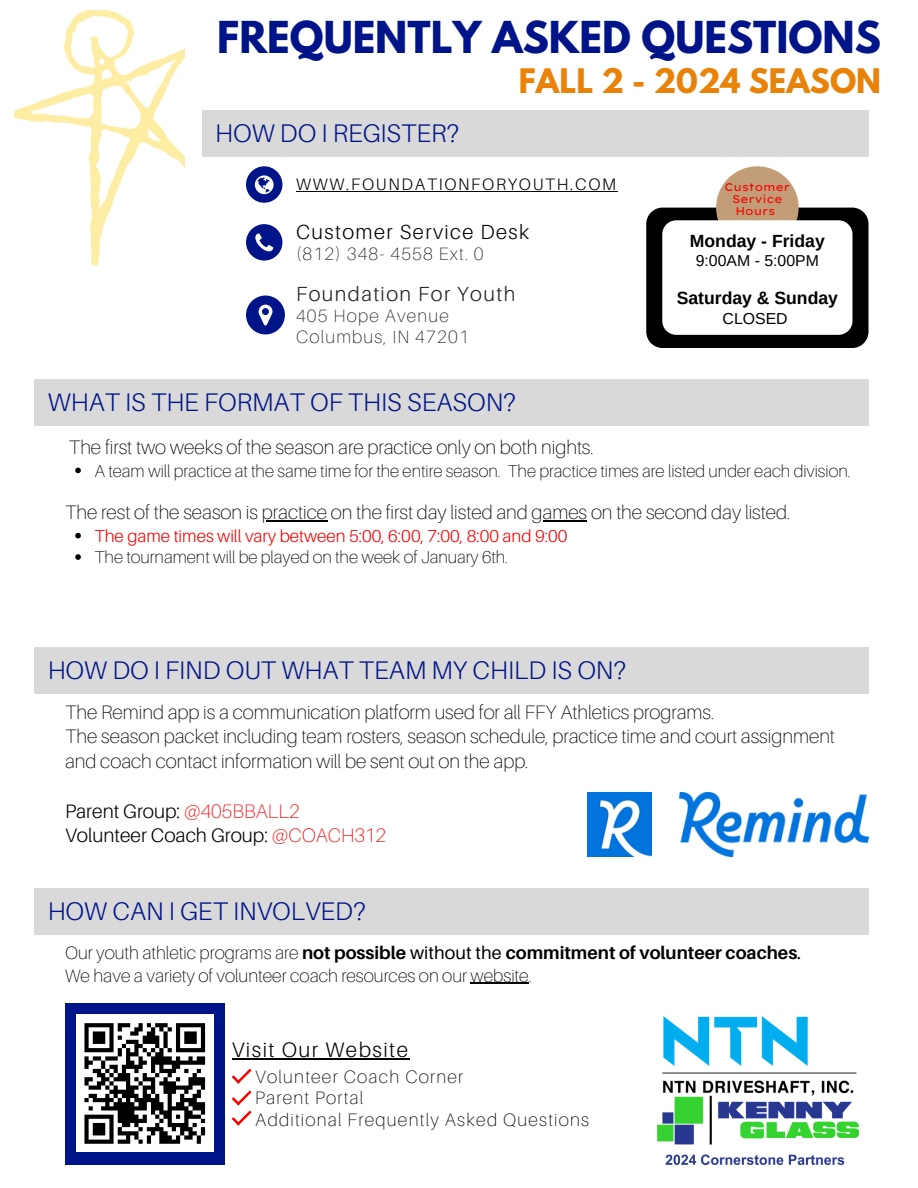
<style>
.page{position:relative;width:918px;height:1188px;background:#fff}
.page>*{position:absolute;margin:0;border:0;box-sizing:border-box;transform-origin:0 0}
.t1{font:700 39px "League Spartan";color:#001489}
.t2{font:700 30px "League Spartan";color:#e88209}
.t3{font:300 25.5px "Aileron";color:#001489}
.t4{font:300 21px "Aileron";letter-spacing:.07em;color:#000}
.t5{font:300 20.4px "Aileron";letter-spacing:.07em;color:#000}
.t6{font:300 20.4px "Aileron";letter-spacing:.07em;color:#231f1f}
.t7{font:100 19.5px/24.8px "Aileron";color:#000}
.t8{font:300 19.5px "Aileron";color:#000}
.t9{font:700 18px "Aileron";color:#000}
.t10{font:100 18px/21.5px "Aileron";letter-spacing:.07em;color:#000}
.t11{font:100 18px "Aileron";color:#000}
.t12{font:100 17.85px/21px "Aileron";letter-spacing:.07em;color:#231f1f}
.t13{font:700 17.55px "Arimo";color:#000}
.t14{font:300 17.25px/21.3px "Aileron";color:#f80101}
.t15{font:100 17.25px "Aileron";color:#000}
.t16{font:300 16.65px "Aileron";letter-spacing:.105em;color:#000}
.t17{font:15.9px "Arimo";color:#000}
.t18{font:11.25px/11.6px "Lexend Exa";color:#f80101;text-align:center}
.s1{font-weight:100;color:#000}
.s2{font-weight:100;color:#f80101}
.s3{font-weight:100}
.s4{font-weight:400}
</style>
<div class="page">
<img style="left:15px;top:10px;width:169px;height:256px">
<svg style="left:246px;top:166px;width:36px;height:37px"></svg>
<hr style="left:296px;top:191px;width:322px;height:1px;background:#000">
<svg style="left:246px;top:296px;width:39px;height:38px"></svg>
<svg style="left:246px;top:224px;width:36px;height:37px"></svg>
<div style="left:646px;top:208px;width:222px;height:140px;background:#000;border-radius:16px"></div>
<div style="left:716px;top:166px;width:83px;height:83px;background:#c19e77;border-radius:50%"></div>
<div style="left:662px;top:220px;width:190px;height:115px;background:#fff;border-radius:14px"></div>
<div style="left:202px;top:110px;width:667px;height:47px;background:#d9d9d9"></div>
<div style="left:34px;top:379px;width:835px;height:47px;background:#d9d9d9"></div>
<div style="left:34px;top:647px;width:835px;height:47px;background:#d9d9d9"></div>
<div style="left:34px;top:888px;width:835px;height:47px;background:#d9d9d9"></div>
<img style="left:679px;top:793px;width:190px;height:64px">
<img style="left:588px;top:793px;width:64px;height:64px">
<div style="left:65px;top:1003px;width:160px;height:161px;background:#001489"></div>
<div style="left:76px;top:1015px;width:137px;height:137px;background:#fff"></div>
<svg style="left:84px;top:1023px;width:122px;height:121px"></svg>
<hr style="left:232px;top:1058px;width:177px;height:2px;background:#000">
<svg style="left:232px;top:1069px;width:20px;height:14px"></svg>
<svg style="left:232px;top:1090px;width:20px;height:15px"></svg>
<svg style="left:232px;top:1111px;width:20px;height:14px"></svg>
<img style="left:658px;top:1017px;width:201px;height:147px">
<hr style="left:471px;top:983px;width:58px;height:1px;background:#000">
<svg style="left:75px;top:468px;width:6px;height:5px"></svg>
<hr style="left:262px;top:520px;width:65px;height:2px;background:#000">
<hr style="left:532px;top:520px;width:55px;height:2px;background:#000">
<svg style="left:75px;top:533px;width:6px;height:5px"></svg>
<svg style="left:75px;top:554px;width:6px;height:6px"></svg>
<p class="t1" style="left:217px;top:18px;width:665px">FREQUENTLY ASKED QUESTIONS</p>
<h4 class="t3" style="left:215px;top:118px;width:246px">HOW DO I REGISTER?</h4>
<p class="t2" style="left:519px;top:66px;width:364px">FALL 2 - 2024 SEASON</p>
<p class="t16" style="left:296px;top:174px;width:322px">WWW.FOUNDATIONFORYOUTH.COM</p>
<h2 class="t5" style="left:296px;top:219px;width:235px">Customer Service Desk</h2>
<h2 class="t12" style="left:296px;top:243px;width:189px">(812) 348- 4558 Ext. 0</h2>
<h1 class="t6" style="left:296px;top:281px;width:221px">Foundation For Youth</h1>
<h1 class="t12" style="left:296px;top:305px;width:174px">405 Hope Avenue<br>Columbus, IN 47201</h1>
<h4 class="t3" style="left:48px;top:387px;width:470px">WHAT IS THE FORMAT OF THIS SEASON?</h4>
<p class="t18" style="left:725px;top:181px;width:67px">Customer<br>Service</p>
<p class="t18" style="left:735px;top:205px;width:41px">Hours</p>
<h5 class="t13" style="left:690px;top:231px;width:136px">Monday - Friday</h5>
<h5 class="t17" style="left:696px;top:252px;width:125px">9:00AM - 5:00PM</h5>
<p class="t13" style="left:677px;top:289px;width:163px">Saturday &amp; Sunday</p>
<p class="t17" style="left:723px;top:309px;width:67px">CLOSED</p>
<p class="t7" style="left:69px;top:435px;width:526px">The first two weeks of the season are practice only on both nights.</p>
<p class="t15" style="left:94px;top:460px;width:758px">A team will practice at the same time for the entire season. The practice times are listed under each division.</p>
<p class="t7" style="left:65px;top:500px;width:727px">The rest of the season is practice on the first day listed and games on the second day listed.</p>
<p class="t14" style="left:94px;top:525px;width:474px">The game times will vary between 5:00, 6:00, 7:00, 8:00 and 9:00<br><span class="s1">The tournament will be played on the week of January 6th.</span></p>
<p class="t3" style="left:48px;top:654px;width:580px">HOW DO I FIND OUT WHAT TEAM MY CHILD IS ON?</p>
<h4 class="t7" style="left:65px;top:699px;width:771px">The Remind app is a communication platform used for all FFY Athletics programs.<br>The season packet including team rosters, season schedule, practice time and court assignment and coach contact information will be sent out on the app.</h4>
<p class="t8" style="left:65px;top:799px;width:236px">Parent Group: <span class="s2">@405BBALL2</span></p>
<p class="t8" style="left:65px;top:823px;width:322px">Volunteer Coach Group: <span class="s2">@COACH312</span></p>
<p class="t3" style="left:48px;top:896px;width:320px">HOW CAN I GET INVOLVED?</p>
<h4 class="t9" style="left:65px;top:942px;width:738px"><span class="s3">Our youth athletic programs are</span> not possible <span class="s4">without the</span> commitment of volunteer coaches<span class="s4">.</span></h4>
<h4 class="t11" style="left:65px;top:964px;width:468px">We have a variety of volunteer coach resources on our website.</h4>
<p class="t4" style="left:232px;top:1037px;width:178px">Visit Our Website</p>
<p class="t10" style="left:255px;top:1066px;width:210px">Volunteer Coach Corner<br>Parent Portal</p>
<h6 class="t10" style="left:255px;top:1109px;width:335px">Additional Frequently Asked Questions</h6>
</div>
